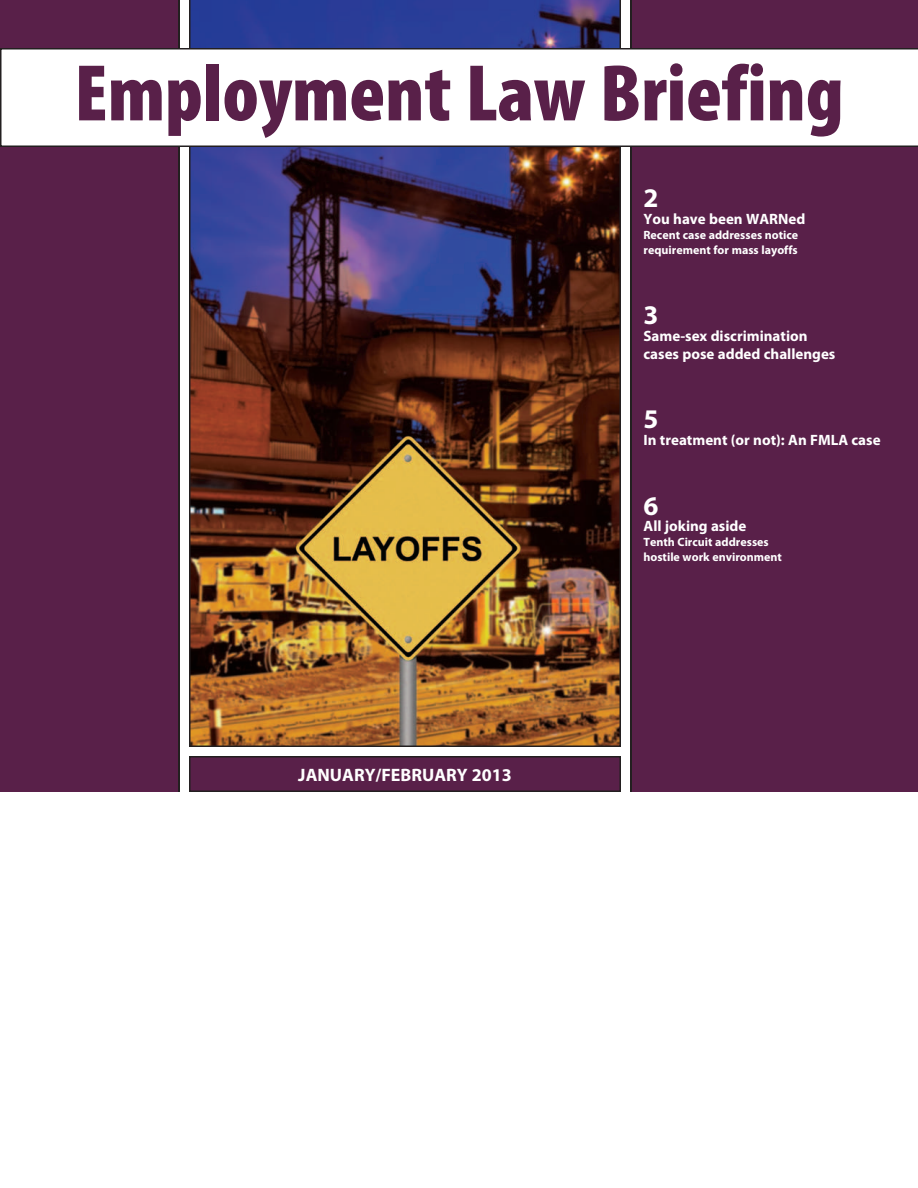
<style>
.page{position:relative;width:918px;height:1188px;background:#fff}
.page>*{position:absolute;margin:0;border:0;box-sizing:border-box;transform-origin:0 0}
.t1{font:900 condensed 81px "Myriad Pro";color:#592049}
.t2{font:700 27px "Myriad Pro";color:#fff}
.t3{font:700 18px "Myriad Pro";color:#fff}
.t4{font:700 15px/18px "Myriad Pro";color:#fff}
.t5{font:700 12px/15px "Myriad Pro";color:#fff}
</style>
<div class="page">
<div style="left:632px;top:0;width:286px;height:792px;background:#592049"></div>
<div style="left:0;top:0;width:178px;height:792px;background:#592049"></div>
<img style="left:189px;top:0;width:432px;height:747px">
<div style="left:190px;top:757px;width:430px;height:34px;background:#592049"></div>
<div style="left:189px;top:756px;width:432px;height:36px;border:2px solid #231f20"></div>
<hr style="left:178px;top:0;width:2px;height:792px;background:#231f20">
<hr style="left:630px;top:0;width:2px;height:792px;background:#231f20">
<div style="left:0;top:48px;width:918px;height:99px;background:#fff"></div>
<h1 class="t1" style="left:75px;top:48px;width:771px">Employment Law Briefing</h1>
<h2 class="t2" style="left:644px;top:183px;width:16px">2</h2>
<p class="t4" style="left:644px;top:210px;width:163px">You have been WARNed</p>
<p class="t5" style="left:644px;top:228px;width:156px">Recent case addresses notice requirement for mass layoffs</p>
<h2 class="t2" style="left:644px;top:300px;width:16px">3</h2>
<p class="t4" style="left:644px;top:327px;width:193px">Same-sex discrimination cases pose added challenges</p>
<h2 class="t2" style="left:644px;top:404px;width:16px">5</h2>
<p class="t4" style="left:644px;top:431px;width:239px">In treatment (or not): An FMLA case</p>
<p class="t3" style="left:298px;top:765px;width:215px">JANUARY/FEBRUARY 2013</p>
<h2 class="t2" style="left:644px;top:490px;width:16px">6</h2>
<p class="t4" style="left:644px;top:518px;width:104px">All joking aside</p>
<p class="t5" style="left:644px;top:535px;width:140px">Tenth Circuit addresses hostile work environment</p>
</div>
